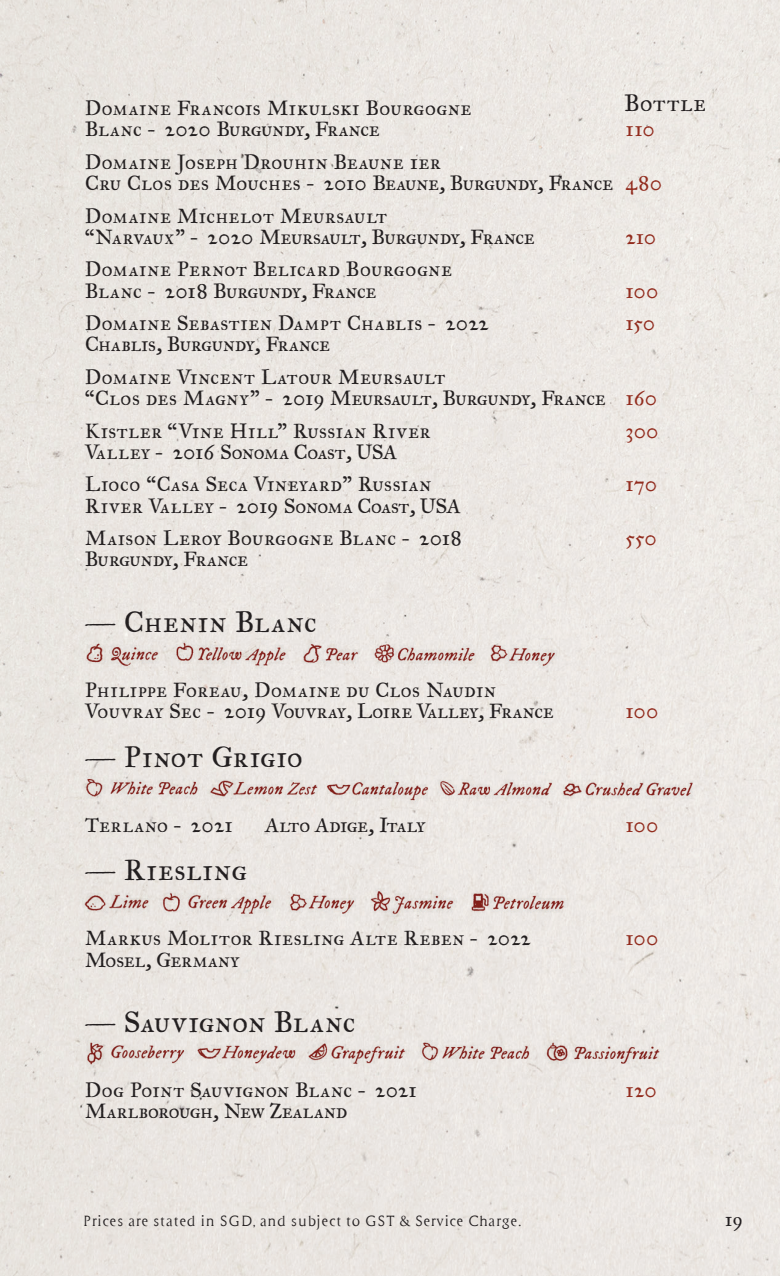
<style>
.page{position:relative;width:780px;height:1276px;background:#ebe7e2}
.page>*{position:absolute;margin:0;border:0;box-sizing:border-box;transform-origin:0 0}
.t1{font:25px "IM FELL Great Primer Roman SC";letter-spacing:.04em;color:#231f20}
.t2{font:25px "IM FELL Great Primer Roman SC";letter-spacing:.02em;color:#231f20}
.t3{font:20px "IM FELL Great Primer Roman SC";letter-spacing:.05em;color:#231f20}
.t4{font:17.5px/21.2px "IM FELL Great Primer Roman SC";letter-spacing:.03em;color:#231f20}
.t5{font:17.5px "IM FELL Great Primer Roman SC";letter-spacing:.01em;color:#231f20}
.t6{font:17.5px "IM FELL Great Primer Roman SC";letter-spacing:.035em;color:#922c1e}
.t7{font:17.5px "IM FELL Great Primer Roman SC";letter-spacing:.005em;color:#231f20}
.t8{font:17.5px "IM FELL Great Primer Roman SC";letter-spacing:-.02em;color:#231f20}
.t9{font:17.5px "IM FELL Great Primer Roman SC";letter-spacing:.055em;color:#231f20}
.t10{font:16.25px "IM FELL Great Primer Roman SC";color:#231f20}
.t11{font:13.75px "Cyan Neue W00";letter-spacing:.04em;color:#231f20}
.s1{color:#922c1e}
</style>
<div class="page">
<img style="left:80px;top:638px;width:614px;height:30px">
<img style="left:80px;top:772px;width:614px;height:31px">
<img style="left:80px;top:886px;width:614px;height:30px">
<img style="left:80px;top:1038px;width:614px;height:30px">
<p class="t3" style="left:624px;top:90px;width:83px">Bottle</p>
<p class="t4" style="left:85px;top:98px;width:388px">Domaine Francois Mikulski Bourgogne<br>Blanc – 2020 Burgundy, France</p>
<p class="t6" style="left:625px;top:118px;width:31px">110</p>
<p class="t4" style="left:85px;top:152px;width:578px">Domaine Joseph Drouhin Beaune 1er<br>Cru Clos des Mouches – 2010 Beaune, Burgundy, France <span class="s1">480</span></p>
<p class="t4" style="left:85px;top:206px;width:451px">Domaine Michelot Meursault<br>“Narvaux” – 2020 Meursault, Burgundy, France</p>
<p class="t6" style="left:625px;top:225px;width:32px">210</p>
<p class="t4" style="left:85px;top:259px;width:368px">Domaine Pernot Belicard Bourgogne<br>Blanc – 2018 Burgundy, France</p>
<p class="t6" style="left:625px;top:279px;width:34px">100</p>
<p class="t4" style="left:85px;top:313px;width:404px">Domaine Sebastien Dampt Chablis – 2022</p>
<p class="t6" style="left:625px;top:312px;width:31px">150</p>
<p class="t4" style="left:85px;top:329px;width:361px;line-height:32.5px">Chablis, Burgundy, France<br>Domaine Vincent Latour Meursault</p>
<p class="t4" style="left:85px;top:382px;width:573px;line-height:32.5px">“Clos des Magny” – 2019 Meursault, Burgundy, France <span class="s1">160<br></span>Kistler “Vine Hill” Russian River</p>
<p class="t6" style="left:625px;top:419px;width:34px">300</p>
<p class="t4" style="left:85px;top:436px;width:348px;line-height:32.5px">Valley – 2016 Sonoma Coast, USA<br>Lioco “Casa Seca Vineyard” Russian</p>
<p class="t6" style="left:625px;top:473px;width:33px">170</p>
<p class="t4" style="left:85px;top:490px;width:378px;line-height:32.5px">River Valley – 2019 Sonoma Coast, USA<br>Maison Leroy Bourgogne Blanc – 2018</p>
<p class="t7" style="left:85px;top:548px;width:164px">Burgundy, France</p>
<h1 class="t1" style="left:85px;top:605px;width:233px">— Chenin Blanc</h1>
<p class="t4" style="left:85px;top:679px;width:470px">Philippe Foreau, Domaine du Clos Naudin<br>Vouvray Sec – 2019 Vouvray, Loire Valley, France</p>
<h1 class="t1" style="left:85px;top:740px;width:219px">— Pinot Grigio</h1>
<p class="t6" style="left:625px;top:527px;width:33px">550</p>
<p class="t6" style="left:625px;top:699px;width:34px">100</p>
<p class="t9" style="left:85px;top:813px;width:149px">Terlano – 2021</p>
<p class="t8" style="left:265px;top:813px;width:162px">Alto Adige, Italy</p>
<p class="t6" style="left:625px;top:813px;width:34px">100</p>
<h1 class="t1" style="left:85px;top:854px;width:163px">— Riesling</h1>
<p class="t4" style="left:85px;top:928px;width:446px">Markus Molitor Riesling Alte Reben – 2022</p>
<p class="t6" style="left:625px;top:927px;width:34px">100</p>
<p class="t5" style="left:85px;top:948px;width:155px">Mosel, Germany</p>
<h1 class="t2" style="left:85px;top:1005px;width:272px">— Sauvignon Blanc</h1>
<p class="t4" style="left:85px;top:1079px;width:333px">Dog Point Sauvignon Blanc – 2021</p>
<p class="t6" style="left:625px;top:1078px;width:33px">120</p>
<p class="t5" style="left:85px;top:1099px;width:264px">Marlborough, New Zealand</p>
<p class="t11" style="left:83px;top:1212px;width:440px">Prices are stated in SGD, and subject to GST &amp; Service Charge.</p>
<p class="t10" style="left:724px;top:1209px;width:19px">19</p>
</div>
